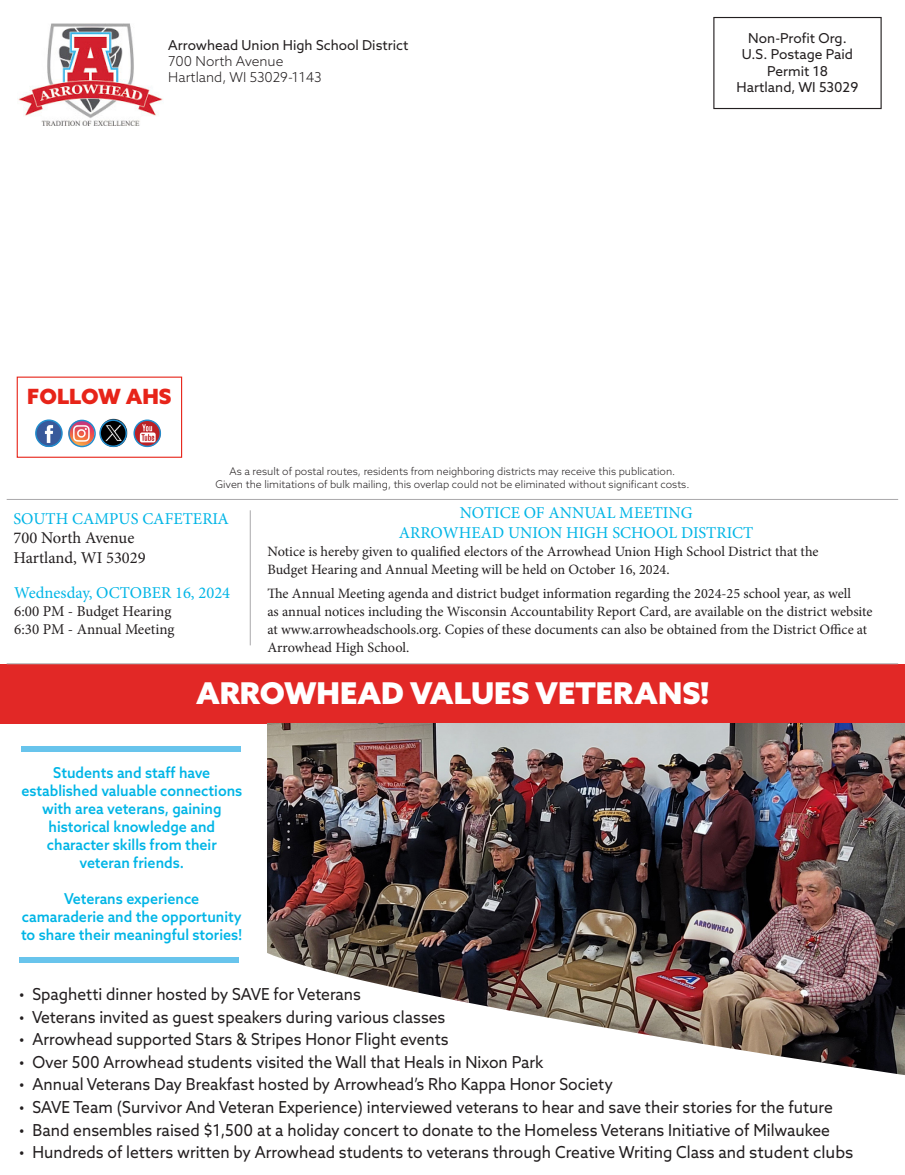
<style>
.page{position:relative;width:905px;height:1175px;background:#fff}
.page>*{position:absolute;margin:0;border:0;box-sizing:border-box;transform-origin:0 0}
.t1{font:900 30px "Azo Sans";color:#fff}
.t2{font:900 21px "Azo Sans";color:#e72419}
.t3{font:16.5px "Azo Sans";color:#231f20;scale:.95 1}
.t4{font:16.5px/19.5px "Minion Pro";color:#00b5e6}
.t5{font:16.5px "Minion Pro";color:#231f20}
.t6{font:500 15px/18px "Azo Sans";color:#00b5e6;text-align:center;scale:.95 1}
.t7{font:15px "Minion Pro";color:#231f20}
.t8{font:14.25px "Minion Pro";color:#231f20}
.t9{font:13.65px "Azo Sans";color:#231f20}
.t10{font:300 13.65px "Azo Sans";color:#231f20}
.t11{font:300 10.5px "Azo Sans";color:#231f20}
.s1{color:#231f20}
</style>
<div class="page">
<div style="left:0;top:664px;width:904px;height:60px;background:#e22826"></div>
<img style="left:267px;top:724px;width:637px;height:189px">
<img style="left:18px;top:24px;width:145px;height:101px">
<div style="left:713px;top:17px;width:168px;height:92px;border:1px solid #231f20"></div>
<div style="left:17px;top:376px;width:165px;height:82px;border:1px solid #e72419"></div>
<img style="left:35px;top:422px;width:28px;height:25px">
<img style="left:68px;top:419px;width:28px;height:29px">
<img style="left:100px;top:419px;width:62px;height:29px">
<div style="left:35px;top:419px;width:28px;height:28px;border:2px solid #228ccc;border-radius:50%"></div>
<div style="left:68px;top:420px;width:28px;height:27px;border:2px solid #228ccc;border-radius:50%"></div>
<div style="left:133px;top:419px;width:28px;height:28px;border:2px solid #228ccc;border-radius:50%"></div>
<hr style="left:7px;top:499px;width:891px;height:1px;background:#a9a8aa">
<hr style="left:7px;top:663px;width:891px;height:1px;background:#a9a8aa">
<hr style="left:250px;top:510px;width:1px;height:135px;background:#a9a8aa">
<div style="left:99px;top:419px;width:28px;height:28px;border:2px solid #228ccc;border-radius:50%"></div>
<div style="left:22px;top:745px;width:219px;height:6px;background:#68c4ec"></div>
<img style="left:19px;top:913px;width:885px;height:162px">
<div style="left:19px;top:956px;width:219px;height:6px;background:#68c4ec"></div>
<p class="t9" style="left:168px;top:36px;width:242px">Arrowhead Union High School District</p>
<p class="t10" style="left:168px;top:52px;width:117px">700 North Avenue</p>
<p class="t10" style="left:168px;top:69px;width:155px">Hartland, WI 53029-1143</p>
<p class="t2" style="left:27px;top:382px;width:146px">FOLLOW AHS</p>
<p class="t9" style="left:748px;top:29px;width:100px">Non-Profit Org.</p>
<p class="t9" style="left:741px;top:45px;width:113px">U.S. Postage Paid</p>
<p class="t9" style="left:767px;top:62px;width:62px">Permit 18</p>
<p class="t9" style="left:736px;top:78px;width:123px">Hartland, WI 53029</p>
<p class="t11" style="left:230px;top:465px;width:447px">As a result of postal routes, residents from neighboring districts may receive this publication.</p>
<p class="t11" style="left:215px;top:477px;width:475px">Given the limitations of bulk mailing, this overlap could not be eliminated without significant costs.</p>
<p class="t4" style="left:14px;top:509px;width:217px">SOUTH CAMPUS CAFETERIA<br><span class="s1">700 North Avenue</span></p>
<p class="t5" style="left:14px;top:546px;width:134px">Hartland, WI 53029</p>
<p class="t4" style="left:14px;top:583px;width:217px">Wednesday, OCTOBER 16, 2024</p>
<p class="t7" style="left:14px;top:601px;width:159px">6:00 PM - Budget Hearing</p>
<p class="t7" style="left:14px;top:619px;width:162px">6:30 PM - Annual Meeting</p>
<p class="t4" style="left:459px;top:503px;width:234px">NOTICE OF ANNUAL MEETING</p>
<p class="t4" style="left:399px;top:522px;width:356px">ARROWHEAD UNION HIGH SCHOOL DISTRICT</p>
<p class="t8" style="left:267px;top:541px;width:552px">Notice is hereby given to qualified electors of the Arrowhead Union High School District that the</p>
<p class="t8" style="left:267px;top:559px;width:403px">Budget Hearing and Annual Meeting will be held on October 16, 2024.</p>
<p class="t8" style="left:267px;top:583px;width:585px">The Annual Meeting agenda and district budget information regarding the 2024-25 school year, as well</p>
<p class="t8" style="left:267px;top:601px;width:606px">as annual notices including the Wisconsin Accountability Report Card, are available on the district website</p>
<p class="t8" style="left:267px;top:619px;width:601px">at www.arrowheadschools.org. Copies of these documents can also be obtained from the District Office at</p>
<p class="t8" style="left:267px;top:637px;width:143px">Arrowhead High School.</p>
<p class="t1" style="left:196px;top:673px;width:514px">ARROWHEAD VALUES VETERANS!</p>
<p class="t6" style="left:53px;top:763px;width:167px">Students and staff have</p>
<p class="t6" style="left:21px;top:781px;width:234px">established valuable connections with area veterans, gaining</p>
<p class="t6" style="left:49px;top:817px;width:177px">historical knowledge and</p>
<p class="t6" style="left:47px;top:835px;width:180px">character skills from their</p>
<p class="t6" style="left:79px;top:853px;width:112px">veteran friends.</p>
<p class="t6" style="left:64px;top:889px;width:144px">Veterans experience</p>
<p class="t6" style="left:22px;top:907px;width:233px">camaraderie and the opportunity</p>
<p class="t6" style="left:21px;top:925px;width:235px">to share their meaningful stories!</p>
<p class="t3" style="left:19px;top:983px;width:361px">• Spaghetti dinner hosted by SAVE for Veterans</p>
<p class="t3" style="left:19px;top:1006px;width:450px">• Veterans invited as guest speakers during various classes</p>
<p class="t3" style="left:19px;top:1028px;width:454px">• Arrowhead supported Stars &amp; Stripes Honor Flight events</p>
<p class="t3" style="left:19px;top:1051px;width:553px">• Over 500 Arrowhead students visited the Wall that Heals in Nixon Park</p>
<p class="t3" style="left:19px;top:1073px;width:627px">• Annual Veterans Day Breakfast hosted by Arrowhead’s Rho Kappa Honor Society</p>
<p class="t3" style="left:19px;top:1096px;width:858px">• SAVE Team (Survivor And Veteran Experience) interviewed veterans to hear and save their stories for the future</p>
<p class="t3" style="left:19px;top:1118px;width:855px">• Band ensembles raised $1,500 at a holiday concert to donate to the Homeless Veterans Initiative of Milwaukee</p>
<p class="t3" style="left:19px;top:1141px;width:879px">• Hundreds of letters written by Arrowhead students to veterans through Creative Writing Class and student clubs</p>
</div>
